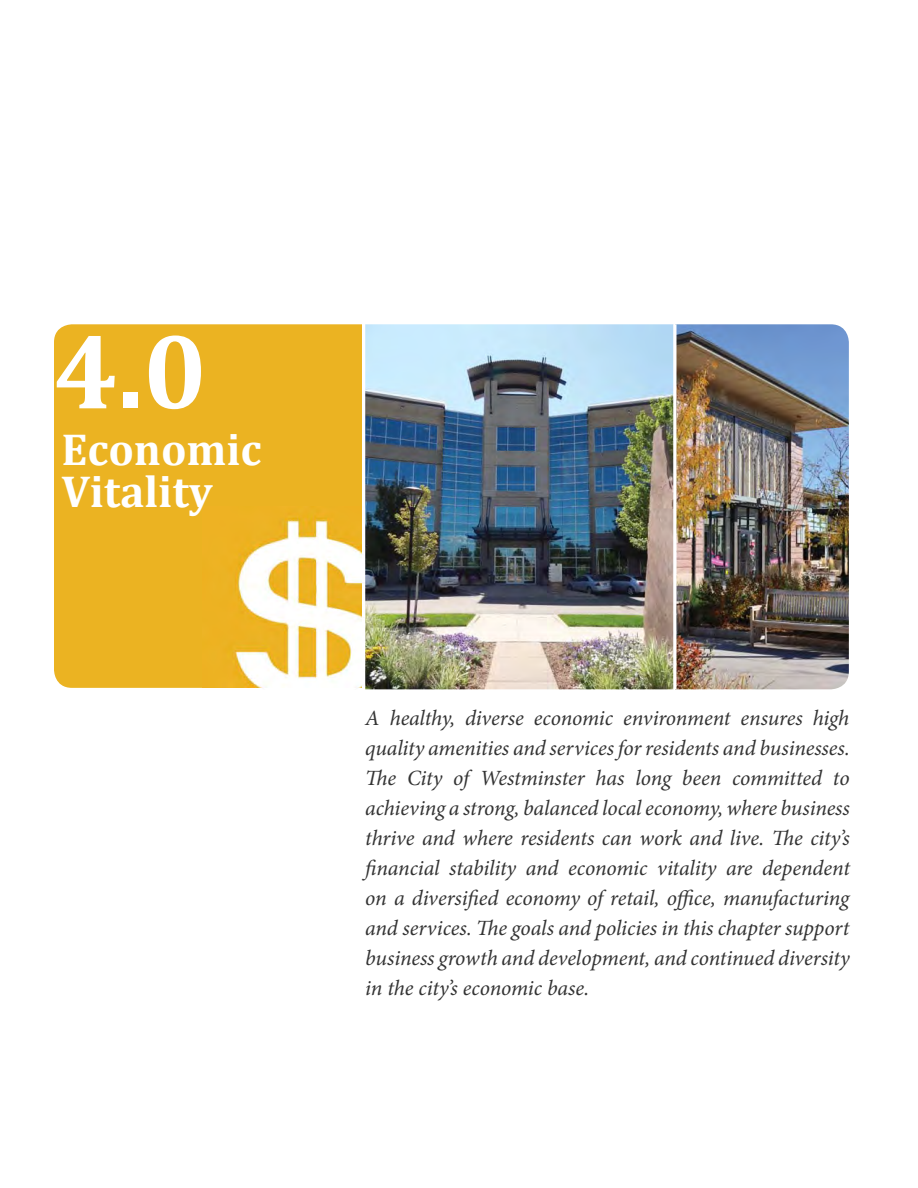
<style>
.page{position:relative;width:918px;height:1188px;background:#fff}
.page>*{position:absolute;margin:0;border:0;box-sizing:border-box;transform-origin:0 0}
.t1{font:700 108px "Cambria";color:#fff}
.t2{font:700 45px/42px "Cambria";color:#fff}
.t3{font:italic 21.75px/30px "Minion Pro";letter-spacing:-.005em;color:#333;text-align:justify}
</style>
<div class="page">
<img style="left:677px;top:324px;width:172px;height:365px">
<div style="left:54px;top:324px;width:308px;height:364px;background:#ebb322"></div>
<img style="left:365px;top:324px;width:308px;height:365px">
<img style="left:202px;top:506px;width:160px;height:182px">
<h1 class="t1" style="left:54px;top:306px;width:154px">4.0</h1>
<h2 class="t2" style="left:62px;top:428px;width:202px">Economic<br>Vitality</h2>
<p class="t3" style="left:365px;top:705px;width:486px">A healthy, diverse economic environment ensures high quality amenities and services for residents and businesses.<br>The City of Westminster has long been committed to achieving a strong, balanced local economy, where business thrive and where residents can work and live. The city’s financial stability and economic vitality are dependent on a diversified economy of retail, office, manufacturing and services. The goals and policies in this chapter support business growth and development, and continued diversity in the city’s economic base.</p>
</div>
